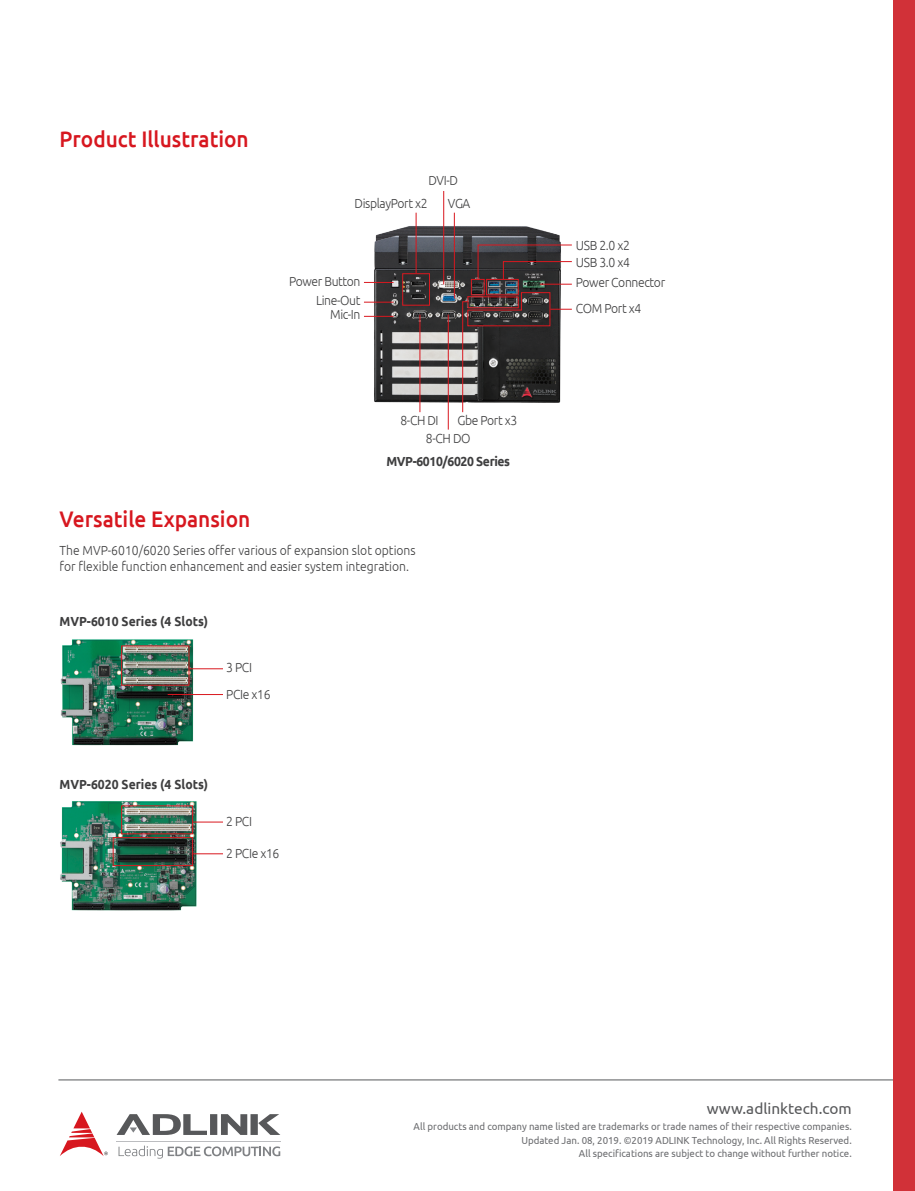
<style>
.page{position:relative;width:915px;height:1191px;background:#fff}
.page>*{position:absolute;margin:0;border:0;box-sizing:border-box;transform-origin:0 0}
.t1{font:500 22.5px "Ubuntu";color:#d7171f;scale:.93 1}
.t2{font:15.3px "Ubuntu";color:#57585a}
.t3{font:300 13.2px/22.5px "Ubuntu";color:#3e3e3f;scale:.92 1}
.t4{font:300 13.2px/18.3px "Ubuntu";letter-spacing:-.03em;color:#3e3e3f;scale:.92 1}
.t5{font:700 13.2px "Ubuntu";color:#3e3e3f;scale:.92 1}
.t6{font:700 13.2px "Ubuntu";letter-spacing:-.03em;color:#3e3e3f;scale:.92 1}
.t7{font:10.2px/13.5px "Ubuntu";color:#6c6d70;text-align:right;scale:.95 1}
</style>
<div class="page">
<hr style="left:58px;top:1079px;width:835px;height:1px;background:#57585a">
<div style="left:893px;top:0;width:21px;height:1191px;background:#d13138"></div>
<svg style="left:116px;top:1114px;width:164px;height:21px"></svg>
<svg style="left:60px;top:1111px;width:48px;height:45px"></svg>
<svg style="left:118px;top:1145px;width:162px;height:13px"></svg>
<hr style="left:116px;top:1141px;width:165px;height:1px;background:#bcbdc0">
<img style="left:60px;top:801px;width:145px;height:110px">
<img style="left:364px;top:222px;width:208px;height:185px">
<hr style="left:443px;top:191px;width:1px;height:93px;background:#d9181f">
<div style="left:402px;top:273px;width:27px;height:32px;border:1px solid #d9181f"></div>
<hr style="left:415px;top:213px;width:1px;height:60px;background:#d9181f">
<hr style="left:454px;top:213px;width:1px;height:85px;background:#d9181f">
<svg style="left:477px;top:244px;width:95px;height:36px;background:#564a4d"></svg>
<svg style="left:364px;top:282px;width:29px;height:1px"></svg>
<svg style="left:364px;top:302px;width:29px;height:1px"></svg>
<svg style="left:364px;top:316px;width:29px;height:1px"></svg>
<hr style="left:419px;top:314px;width:1px;height:98px;background:#d9181f">
<hr style="left:448px;top:314px;width:1px;height:115px;background:#d9181f">
<hr style="left:539px;top:284px;width:32px;height:1px;background:#d9181f">
<svg style="left:462px;top:292px;width:109px;height:121px"></svg>
<div style="left:471px;top:279px;width:13px;height:16px;border:1px solid #d9181f"></div>
<div style="left:486px;top:279px;width:32px;height:16px;border:1px solid #d9181f"></div>
<img style="left:60px;top:639px;width:142px;height:107px">
<hr style="left:168px;top:694px;width:55px;height:1px;background:#d9181f">
<hr style="left:189px;top:668px;width:34px;height:1px;background:#d9181f">
<hr style="left:193px;top:821px;width:30px;height:1px;background:#d9181f">
<hr style="left:193px;top:853px;width:30px;height:1px;background:#d9181f">
<div style="left:121px;top:805px;width:72px;height:29px;border:1px solid #d9181f"></div>
<div style="left:113px;top:837px;width:80px;height:29px;border:1px solid #d9181f"></div>
<h1 class="t1" style="left:60px;top:124px;width:205px">Product Illustration</h1>
<p class="t3" style="left:448px;top:169px;width:26px;text-indent:-19px">DVI-D<br>VGA</p>
<p class="t4" style="left:354px;top:193px;width:81px">DisplayPort x2</p>
<p class="t4" style="left:289px;top:272px;width:79px;text-align:right">Power Button<br>Line-Out</p>
<p class="t3" style="left:330px;top:303px;width:34px">Mic-In</p>
<p class="t3" style="left:400px;top:408px;width:43px">8-CH DI</p>
<p class="t4" style="left:457px;top:410px;width:67px">Gbe Port x3</p>
<p class="t6" style="left:386px;top:453px;width:136px">MVP-6010/6020 Series</p>
<p class="t3" style="left:426px;top:427px;width:50px">8-CH DO</p>
<h1 class="t1" style="left:60px;top:505px;width:206px">Versatile Expansion</h1>
<p class="t3" style="left:60px;top:541px;width:388px;line-height:16.5px">The MVP-6010/6020 Series offer various of expansion slot options for flexible function enhancement and easier system integration.</p>
<p class="t5" style="left:60px;top:613px;width:163px">MVP-6010 Series (4 Slots)</p>
<p class="t3" style="left:226px;top:656px;width:29px">3 PCI</p>
<p class="t3" style="left:226px;top:683px;width:50px">PCIe x16</p>
<p class="t5" style="left:60px;top:776px;width:163px">MVP-6020 Series (4 Slots)</p>
<p class="t3" style="left:226px;top:809px;width:29px">2 PCI</p>
<p class="t3" style="left:226px;top:842px;width:59px">2 PCIe x16</p>
<p class="t4" style="left:575px;top:236px;width:60px;line-height:16.8px">USB 2.0 x2<br>USB 3.0 x4</p>
<p class="t4" style="left:575px;top:269px;width:98px;line-height:26.1px">Power Connector<br>COM Port x4</p>
<h2 class="t2" style="left:706px;top:1098px;width:146px">www.adlinktech.com</h2>
<p class="t7" style="left:413px;top:1119px;width:462px">All products and company name listed are trademarks or trade names of their respective companies.<br>Updated Jan. 08, 2019. ©2019 ADLINK Technology, Inc. All Rights Reserved.<br>All specifications are subject to change without further notice.</p>
</div>
